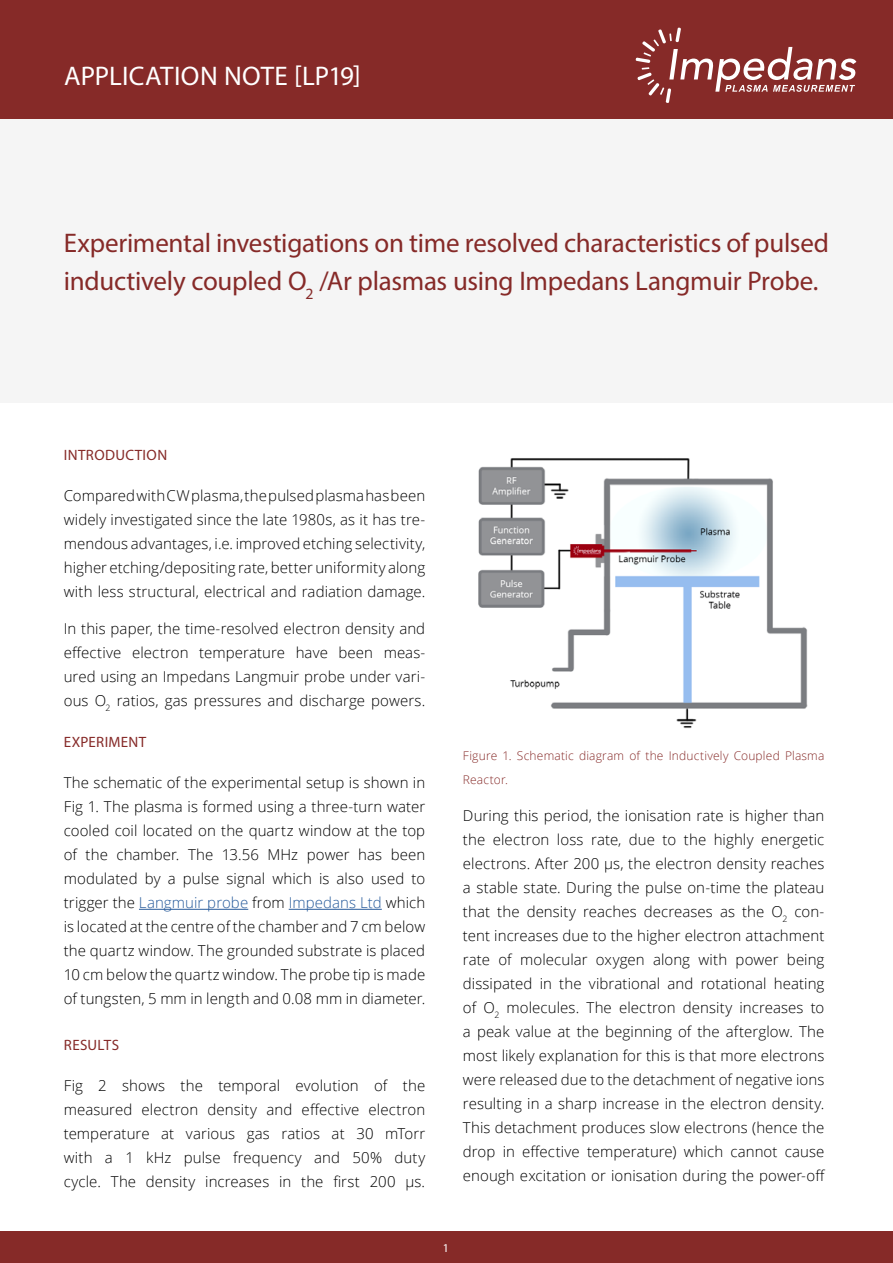
<style>
.page{position:relative;width:893px;height:1263px;background:#fff}
.page>*{position:absolute;margin:0;border:0;box-sizing:border-box;transform-origin:0 0}
.t1{font:27px/37.5px "Myriad Pro";letter-spacing:-.01em;color:#862a28}
.t2{font:27px "Myriad Pro";letter-spacing:.005em;color:#fff}
.t3{font:300 15px/24px "Open Sans";letter-spacing:.005em;color:#000;text-align:justify}
.t4{font:15px "Myriad Pro";letter-spacing:.025em;color:#862a28}
.t5{font:300 12px/24px "Open Sans";letter-spacing:.015em;color:#862a28}
.t6{font:12px "Myriad Pro";color:#fff}
.s1{color:#275b9b}
</style>
<div class="page">
<div style="left:0;top:1231px;width:893px;height:32px;background:#862a28"></div>
<div style="left:0;top:32px;width:893px;height:371px;background:#f5f5f5"></div>
<div style="left:0;top:0;width:893px;height:118px;background:#862a28"></div>
<svg style="left:635px;top:28px;width:221px;height:75px"></svg>
<hr style="left:139px;top:909px;width:109px;height:1px;background:#275b9b">
<hr style="left:289px;top:909px;width:93px;height:1px;background:#275b9b">
<img style="left:478px;top:458px;width:330px;height:271px">
<h1 class="t2" style="left:64px;top:60px;width:298px">APPLICATION NOTE [LP19]</h1>
<h1 class="t1" style="left:64px;top:224px;width:767px">Experimental investigations on time resolved characteristics of pulsed inductively coupled O<sub>2</sub> /Ar plasmas using Impedans Langmuir Probe.</h1>
<p class="t4" style="left:64px;top:446px;width:105px">INTRODUCTION</p>
<p class="t3" style="left:64px;top:483px;width:363px">Compared with CW plasma, the pulsed plasma has been widely investigated since the late 1980s, as it has tre&shy;mendous advantages, i.e. improved etching selectivity, higher etching/depositing rate, better uniformity along with less structural, electrical and radiation damage.</p>
<p class="t3" style="left:64px;top:616px;width:363px">In this paper, the time-resolved electron density and effective electron temperature have been meas&shy;ured using an Impedans Langmuir probe under vari&shy;ous O<sub>2</sub> ratios, gas pressures and discharge powers.</p>
<p class="t4" style="left:64px;top:733px;width:84px">EXPERIMENT</p>
<p class="t3" style="left:64px;top:770px;width:363px">The schematic of the experimental setup is shown in Fig 1. The plasma is formed using a three-turn water cooled coil located on the quartz window at the top of the chamber. The 13.56 MHz power has been modulated by a pulse signal which is also used to trigger the <span class="s1">Langmuir probe</span> from <span class="s1">Impedans Ltd</span> which is located at the centre of the chamber and 7 cm below the quartz window. The grounded substrate is placed 10 cm below the quartz window. The probe tip is made of tungsten, 5 mm in length and 0.08 mm in diameter.</p>
<p class="t4" style="left:64px;top:1035px;width:57px">RESULTS</p>
<p class="t3" style="left:64px;top:1073px;width:363px">Fig 2 shows the temporal evolution of the measured electron density and effective electron temperature at various gas ratios at 30 mTorr with a 1 kHz pulse frequency and 50% duty cycle. The density increases in the first 200 μs.</p>
<p class="t5" style="left:463px;top:743px;width:363px">Figure 1. Schematic diagram of the Inductively Coupled Plasma<br>Reactor.</p>
<p class="t3" style="left:463px;top:803px;width:364px">During this period, the ionisation rate is higher than the electron loss rate, due to the highly energetic electrons. After 200 μs, the electron density reaches a stable state. During the pulse on-time the plateau that the density reaches decreases as the O<sub>2</sub> con&shy;tent increases due to the higher electron attachment rate of molecular oxygen along with power being dissipated in the vibrational and rotational heating of O<sub>2</sub> molecules. The electron density increases to a peak value at the beginning of the afterglow. The most likely explanation for this is that more electrons were released due to the detachment of negative ions resulting in a sharp increase in the electron density.<br>This detachment produces slow electrons (hence the drop in effective temperature) which cannot cause enough excitation or ionisation during the power-off</p>
<p class="t6" style="left:443px;top:1240px;width:8px">1</p>
</div>
